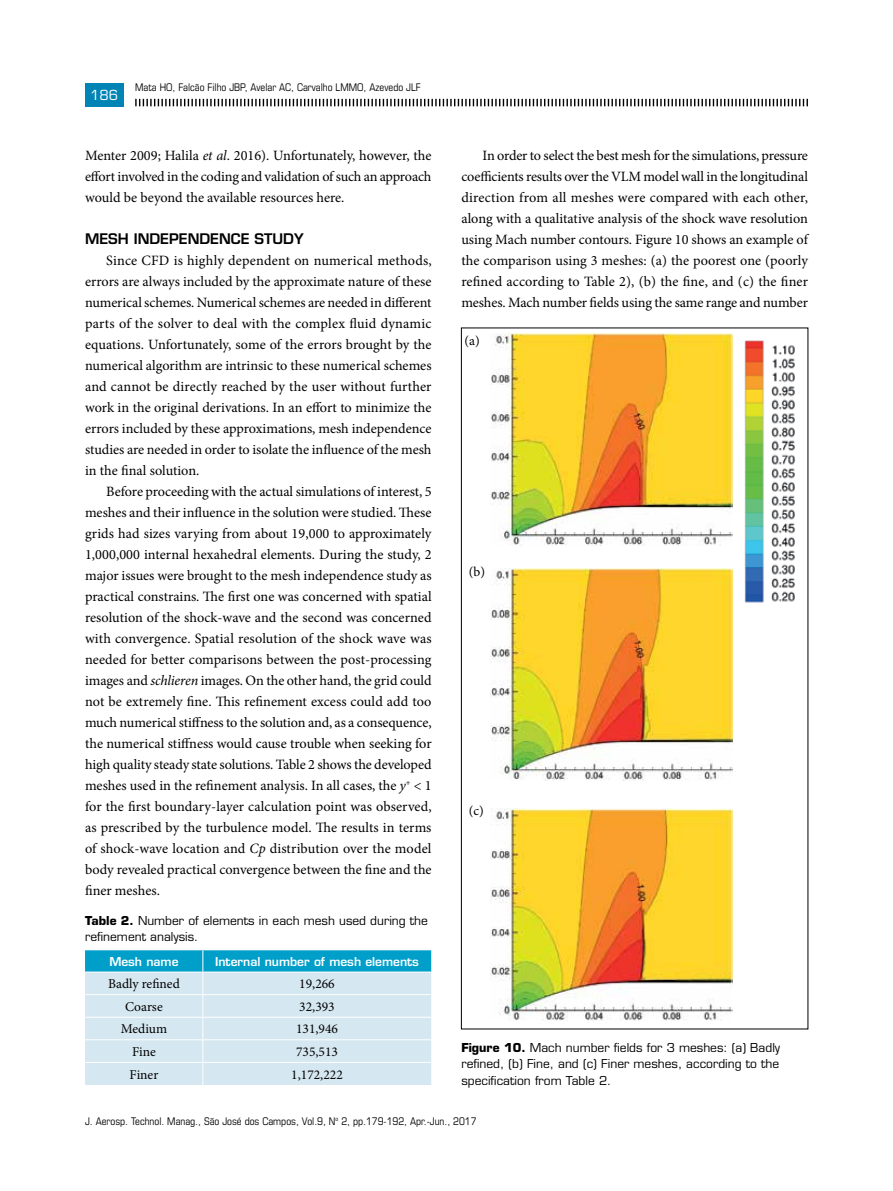
<style>
.page{position:relative;width:893px;height:1191px;background:#fff}
.page>*{position:absolute;margin:0;border:0;box-sizing:border-box;transform-origin:0 0}
.t1{font:14.25px/21px "Minion Pro";letter-spacing:-.005em;color:#000;text-align:justify}
.t2{font:600 14.25px "Eurostile LT Std";color:#000}
.t3{font:13.5px "Minion Pro";color:#000}
.t4{font:13.5px "Eurostile LT Std";color:#fff}
.t5{font:12px/16.5px "Eurostile LT Std";color:#000}
.t6{font:600 12px "Eurostile LT Std";color:#fff}
.t7{font:condensed 10.5px "Eurostile LT Std";color:#000}
.s1{font-style:italic}
.s2{font-weight:700}
</style>
<div class="page">
<svg style="left:135px;top:99px;width:673px;height:7px"></svg>
<div style="left:85px;top:83px;width:38px;height:23px;background:#0084b6"></div>
<svg style="left:85px;top:950px;width:346px;height:135px;background:#b5dcea"></svg>
<img style="left:744px;top:340px;width:51px;height:263px">
<img style="left:490px;top:333px;width:242px;height:212px">
<img style="left:490px;top:568px;width:242px;height:212px">
<img style="left:490px;top:808px;width:242px;height:212px">
<p class="t4" style="left:90px;top:86px;width:29px">186</p>
<p class="t7" style="left:135px;top:81px;width:287px">Mata HO, Falcão Filho JBP, Avelar AC, Carvalho LMMO, Azevedo JLF</p>
<p class="t1" style="left:85px;top:144px;width:348px">Menter 2009; Halila <span class="s1">et al</span>. 2016). Unfortunately, however, the effort involved in the coding and validation of such an approach would be beyond the available resources here.</p>
<p class="t2" style="left:85px;top:229px;width:12px">Mes</p>
<p class="t2" style="left:118px;top:229px;width:177px">h Independence Study</p>
<p class="t1" style="left:85px;top:249px;width:348px;text-indent:21px">Since CFD is highly dependent on numerical methods, errors are always included by the approximate nature of these numerical schemes. Numerical schemes are needed in different parts of the solver to deal with the complex fluid dynamic equations. Unfortunately, some of the errors brought by the numerical algorithm are intrinsic to these numerical schemes and cannot be directly reached by the user without further work in the original derivations. In an effort to minimize the errors included by these approximations, mesh independence studies are needed in order to isolate the influence of the mesh in the final solution.</p>
<p class="t1" style="left:85px;top:481px;width:348px;text-indent:21px">Before proceeding with the actual simulations of interest, 5 meshes and their influence in the solution were studied. These grids had sizes varying from about 19,000 to approximately 1,000,000 internal hexahedral elements. During the study, 2 major issues were brought to the mesh independence study as practical constrains. The first one was concerned with spatial resolution of the shock-wave and the second was concerned with convergence. Spatial resolution of the shock wave was needed for better comparisons between the post-processing images and <span class="s1">schlieren</span> images. On the other hand, the grid could not be extremely fine. This refinement excess could add too much numerical stiffness to the solution and, as a consequence, the numerical stiffness would cause trouble when seeking for high quality steady state solutions. Table 2 shows the developed meshes used in the refinement analysis. In all cases, the <span class="s1">y</span><sup>+</sup> &lt; 1 for the first boundary-layer calculation point was observed, as prescribed by the turbulence model. The results in terms of shock-wave location and <span class="s1">Cp</span> distribution over the model body revealed practical convergence between the fine and the finer meshes.</p>
<p class="t5" style="left:85px;top:912px;width:344px"><span class="s2">Table 2.</span> Number of elements in each mesh used during the refinement analysis.</p>
<p class="t6" style="left:109px;top:953px;width:71px">Mesh name</p>
<p class="t6" style="left:215px;top:953px;width:205px">Internal number of mesh elements</p>
<p class="t3" style="left:108px;top:975px;width:73px">Badly refined</p>
<p class="t3" style="left:299px;top:975px;width:37px">19,266</p>
<p class="t3" style="left:125px;top:997px;width:39px">Coarse</p>
<p class="t3" style="left:299px;top:997px;width:37px">32,393</p>
<p class="t3" style="left:121px;top:1020px;width:48px">Medium</p>
<p class="t3" style="left:296px;top:1020px;width:43px">131,946</p>
<p class="t3" style="left:132px;top:1042px;width:25px">Fine</p>
<p class="t3" style="left:296px;top:1042px;width:43px">735,513</p>
<p class="t3" style="left:130px;top:1065px;width:30px">Finer</p>
<p class="t3" style="left:291px;top:1065px;width:53px">1,172,222</p>
<p class="t1" style="left:461px;top:144px;width:348px;text-indent:21px">In order to select the best mesh for the simulations, pressure coefficients results over the VLM model wall in the longitudinal direction from all meshes were compared with each other, along with a qualitative analysis of the shock wave resolution using Mach number contours. Figure 10 shows an example of the comparison using 3 meshes: (a) the poorest one (poorly refined according to Table 2), (b) the fine, and (c) the finer meshes. Mach number fields using the same range and number</p>
<p class="t3" style="left:465px;top:332px;width:17px">(a)</p>
<p class="t3" style="left:469px;top:563px;width:18px">(b)</p>
<p class="t3" style="left:469px;top:801px;width:17px">(c)</p>
<p class="t5" style="left:461px;top:1039px;width:320px;text-align:justify"><span class="s2">Figure 10.</span> Mach number fields for 3 meshes: (a) Badly refined, (b) Fine, and (c) Finer meshes, according to the specification from Table 2.</p>
<p class="t7" style="left:85px;top:1114px;width:393px">J. Aerosp. Technol. Manag., São José dos Campos, Vol.9, N<sup>o</sup> 2, pp.179-192, Apr.-Jun., 2017</p>
</div>
